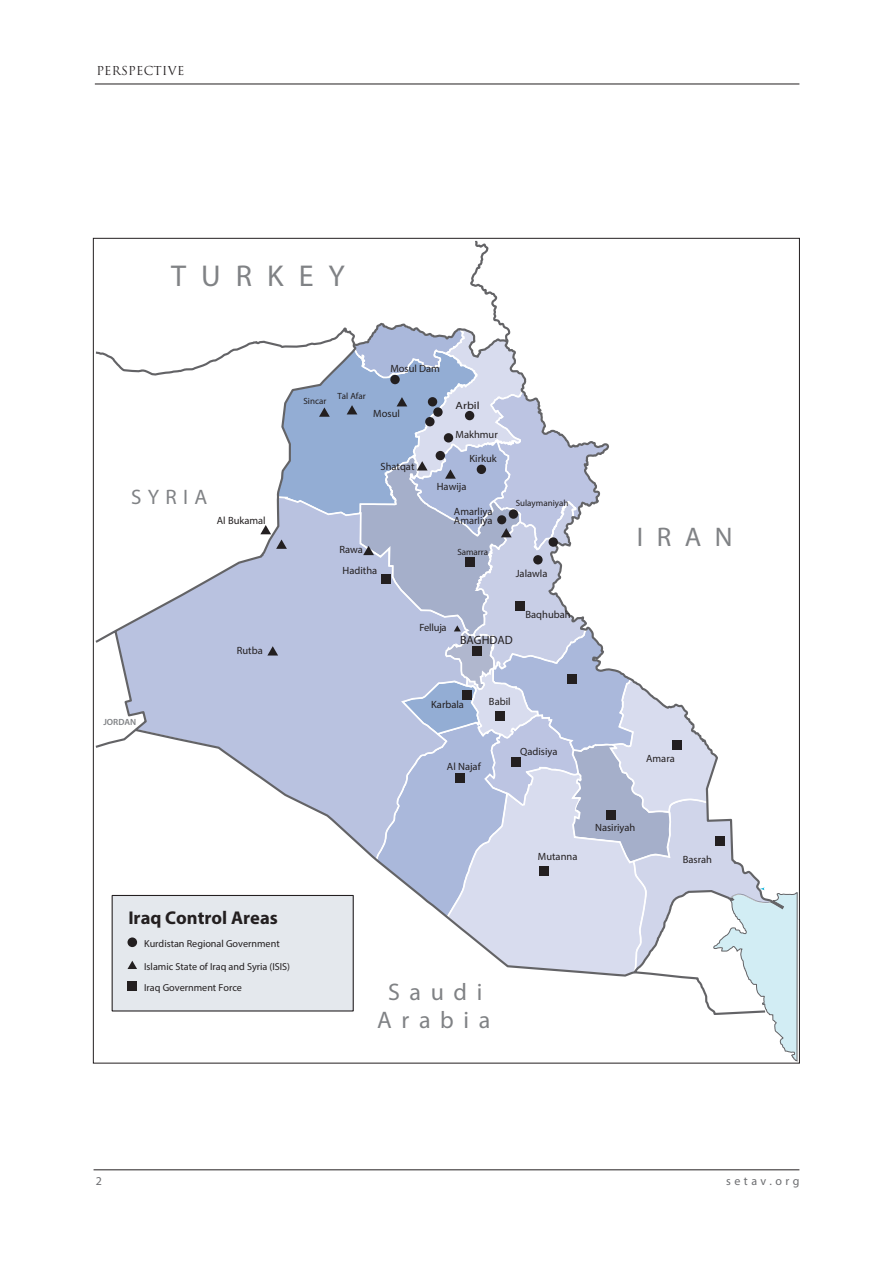
<style>
.page{position:relative;width:893px;height:1263px;background:#fff}
.page>*{position:absolute;margin:0;border:0;box-sizing:border-box;transform-origin:0 0}
.t1{font:30.15px "Myriad Pro";letter-spacing:.5em;color:#808285}
.t2{font:27px "Myriad Pro";color:#808285}
.t3{font:24px/28.8px "Myriad Pro";letter-spacing:.4em;color:#808285;text-align:center}
.t4{font:21px "Myriad Pro";letter-spacing:.3em;color:#808285}
.t5{font:700 18.45px "Myriad Pro";color:#231f20}
.t6{font:12px "Trajan Pro";letter-spacing:.025em;color:#231f20}
.Document_Title{font:12px "Myriad Pro";letter-spacing:.29em;color:#6c6d70}
.t7{font:12px "Myriad Pro";color:#231f20}
.t8{font:10.5px "Myriad Pro";color:#231f20}
.t9{font:10.5px "Myriad Pro";letter-spacing:-.02em;color:#231f20}
.t10{font:10.5px "Myriad Pro";color:#231f20;scale:1.16 1}
.t11{font:10.2px/21.5px "Myriad Pro";color:#231f20}
.t12{font:9px "Myriad Pro";color:#231f20}
.t13{font:600 9px "Myriad Pro";color:#808285}
</style>
<div class="page">
<hr style="left:94px;top:1169px;width:705px;height:1px;background:#231f20">
<hr style="left:95px;top:84px;width:704px;height:1px;background:#231f20">
<svg style="left:95px;top:240px;width:409px;height:772px"></svg>
<svg style="left:260px;top:324px;width:538px;height:737px"></svg>
<div style="left:465px;top:558px;width:9px;height:9px;background:#231f20"></div>
<div style="left:516px;top:601px;width:9px;height:9px;background:#231f20"></div>
<div style="left:472px;top:646px;width:9px;height:9px;background:#231f20"></div>
<div style="left:568px;top:674px;width:9px;height:9px;background:#231f20"></div>
<div style="left:673px;top:740px;width:9px;height:9px;background:#231f20"></div>
<div style="left:606px;top:811px;width:9px;height:9px;background:#231f20"></div>
<div style="left:716px;top:836px;width:9px;height:9px;background:#231f20"></div>
<div style="left:455px;top:773px;width:10px;height:9px;background:#231f20"></div>
<div style="left:462px;top:690px;width:9px;height:9px;background:#231f20"></div>
<div style="left:495px;top:711px;width:9px;height:9px;background:#231f20"></div>
<div style="left:511px;top:757px;width:9px;height:9px;background:#231f20"></div>
<div style="left:540px;top:867px;width:9px;height:9px;background:#231f20"></div>
<div style="left:381px;top:574px;width:9px;height:9px;background:#231f20"></div>
<div style="left:127px;top:937px;width:10px;height:10px;background:#231f20;border-radius:50%"></div>
<svg style="left:127px;top:961px;width:10px;height:8px"></svg>
<div style="left:127px;top:981px;width:10px;height:10px;background:#231f20"></div>
<p class="t6" style="left:96px;top:63px;width:89px">PERSPECTIVE</p>
<p class="t1" style="left:171px;top:257px;width:175px">TURKEY</p>
<p class="t4" style="left:131px;top:484px;width:77px">SYRIA</p>
<p class="t8" style="left:217px;top:514px;width:50px">Al Bukamal</p>
<p class="t13" style="left:103px;top:716px;width:34px">JORDAN</p>
<p class="t8" style="left:237px;top:644px;width:27px">Rutba</p>
<p class="t12" style="left:303px;top:395px;width:24px">Sincar</p>
<p class="t12" style="left:337px;top:391px;width:30px">Tal Afar</p>
<p class="t8" style="left:339px;top:543px;width:25px">Rawa</p>
<p class="t8" style="left:390px;top:362px;width:51px">Mosul Dam</p>
<p class="t8" style="left:373px;top:407px;width:28px">Mosul</p>
<p class="t8" style="left:380px;top:460px;width:35px">Shatqat</p>
<p class="t10" style="left:456px;top:399px;width:22px">Arbil</p>
<p class="t8" style="left:456px;top:428px;width:44px">Makhmur</p>
<p class="t8" style="left:470px;top:452px;width:29px">Kirkuk</p>
<p class="t8" style="left:437px;top:480px;width:31px">Hawija</p>
<p class="t8" style="left:454px;top:505px;width:40px">Amarliya</p>
<p class="t8" style="left:454px;top:514px;width:40px">Amarliya</p>
<p class="t12" style="left:457px;top:547px;width:32px">Samarra</p>
<p class="t8" style="left:343px;top:564px;width:36px">Haditha</p>
<p class="t9" style="left:419px;top:621px;width:29px">Felluja</p>
<p class="t12" style="left:516px;top:497px;width:54px">Sulaymaniyah</p>
<p class="t8" style="left:516px;top:567px;width:33px">Jalawla</p>
<p class="t8" style="left:525px;top:608px;width:47px">Baqhubah</p>
<p class="t7" style="left:460px;top:633px;width:54px">BAGHDAD</p>
<p class="t8" style="left:431px;top:698px;width:34px">Karbala</p>
<p class="t8" style="left:489px;top:695px;width:23px">Babil</p>
<p class="t8" style="left:447px;top:760px;width:35px">Al Najaf</p>
<p class="t8" style="left:520px;top:745px;width:39px">Qadisiya</p>
<p class="t2" style="left:637px;top:520px;width:97px">IRAN</p>
<p class="t8" style="left:646px;top:752px;width:30px">Amara</p>
<p class="t5" style="left:128px;top:905px;width:151px">Iraq Control Areas</p>
<p class="t11" style="left:144px;top:933px;width:137px">Kurdistan Regional Government</p>
<p class="t11" style="left:144px;top:955px;width:148px">Islamic State of Iraq and Syria (ISIS)<br>Iraq Government Force</p>
<p class="t3" style="left:377px;top:977px;width:114px">Saudi<br>Arabia</p>
<p class="t8" style="left:538px;top:850px;width:41px">Mutanna</p>
<p class="t8" style="left:595px;top:821px;width:42px">Nasiriyah</p>
<p class="t8" style="left:683px;top:852px;width:31px">Basrah</p>
<p class="Document_Title" style="left:96px;top:1173px;width:8px">2</p>
<p class="Document_Title" style="left:726px;top:1173px;width:75px">setav.org</p>
</div>
